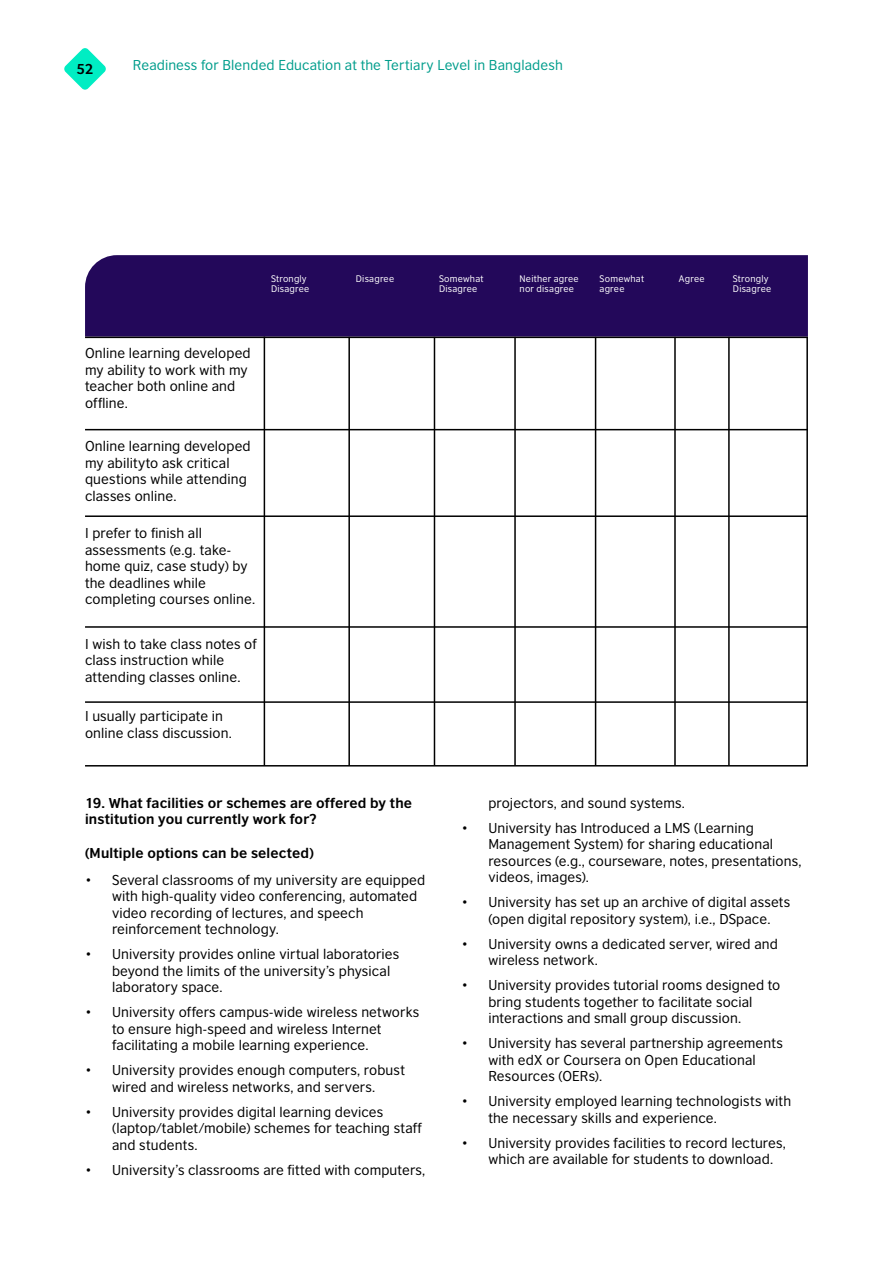
<style>
.page{position:relative;width:893px;height:1263px;background:#fff}
.page>*{position:absolute;margin:0;border:0;box-sizing:border-box;transform-origin:0 0}
.t1{font:13.5px/16.5px "British Council Sans";letter-spacing:.01em;color:#000}
.t2{font:700 13.5px/16.5px "British Council Sans";letter-spacing:.01em;color:#000}
.t3{font:13.5px "British Council Sans";letter-spacing:.01em;color:#009d8c}
.t4{font:9px/10.5px "British Council Sans";letter-spacing:.025em;color:#fff}
</style>
<div class="page">
<svg style="left:64px;top:48px;width:42px;height:42px"></svg>
<div style="left:85px;top:255px;width:723px;height:82px;background:#23085a"></div>
<hr style="left:85px;top:337px;width:723px;height:1px;background:#000">
<hr style="left:85px;top:429px;width:723px;height:1px;background:#000">
<hr style="left:85px;top:515px;width:723px;height:2px;background:#000">
<hr style="left:85px;top:626px;width:723px;height:2px;background:#000">
<hr style="left:85px;top:701px;width:723px;height:2px;background:#000">
<hr style="left:85px;top:765px;width:723px;height:1px;background:#000">
<hr style="left:264px;top:337px;width:1px;height:429px;background:#000">
<hr style="left:348px;top:337px;width:2px;height:429px;background:#000">
<hr style="left:434px;top:337px;width:1px;height:428px;background:#000">
<hr style="left:806px;top:337px;width:2px;height:428px;background:#000">
<hr style="left:514px;top:337px;width:2px;height:428px;background:#000">
<hr style="left:595px;top:337px;width:1px;height:428px;background:#000">
<hr style="left:674px;top:337px;width:2px;height:428px;background:#000">
<hr style="left:728px;top:337px;width:2px;height:428px;background:#000">
<p class="t2" style="left:77px;top:59px;width:18px">52</p>
<p class="t3" style="left:133px;top:53px;width:431px">Readiness for Blended Education at the Tertiary Level in Bangladesh</p>
<p class="t4" style="left:271px;top:272px;width:40px">Strongly<br>Disagree</p>
<p class="t4" style="left:356px;top:272px;width:40px">Disagree</p>
<p class="t4" style="left:439px;top:272px;width:46px">Somewhat<br>Disagree</p>
<p class="t4" style="left:520px;top:272px;width:61px">Neither agree nor disagree</p>
<p class="t4" style="left:600px;top:272px;width:46px">Somewhat agree</p>
<p class="t4" style="left:679px;top:272px;width:27px">Agree</p>
<p class="t4" style="left:733px;top:272px;width:40px">Strongly<br>Disagree</p>
<p class="t1" style="left:85px;top:344px;width:167px">Online learning developed my ability to work with my teacher both online and offline.</p>
<p class="t1" style="left:85px;top:437px;width:167px">Online learning developed my abilityto ask critical questions while attending classes online.</p>
<p class="t1" style="left:85px;top:524px;width:172px">I prefer to finish all assessments (e.g. take&shy;home quiz, case study) by the deadlines while completing courses online.</p>
<p class="t1" style="left:85px;top:634px;width:173px">I wish to take class notes of class instruction while attending classes online.</p>
<p class="t1" style="left:85px;top:707px;width:148px">I usually participate in online class discussion.</p>
<p class="t2" style="left:85px;top:793px;width:329px">19. What facilities or schemes are offered by the institution you currently work for?</p>
<p class="t2" style="left:85px;top:843px;width:230px">(Multiple options can be selected)</p>
<p class="t1" style="left:112px;top:870px;width:315px;text-indent:-27px">• Several classrooms of my university are equipped with high-quality video conferencing, automated video recording of lectures, and speech reinforcement technology.</p>
<p class="t1" style="left:112px;top:945px;width:289px;text-indent:-27px">• University provides online virtual laboratories beyond the limits of the university’s physical laboratory space.</p>
<p class="t1" style="left:112px;top:1003px;width:309px;text-indent:-27px">• University offers campus-wide wireless networks to ensure high-speed and wireless Internet facilitating a mobile learning experience.</p>
<p class="t1" style="left:85px;top:1061px;width:322px;text-align:center">• University provides enough computers, robust wired and wireless networks, and servers.</p>
<p class="t1" style="left:112px;top:1102px;width:311px;text-indent:-27px">• University provides digital learning devices (laptop/tablet/mobile) schemes for teaching staff and students.</p>
<p class="t1" style="left:85px;top:1160px;width:342px">• University’s classrooms are fitted with computers,</p>
<p class="t1" style="left:488px;top:793px;width:198px">projectors, and sound systems.</p>
<p class="t1" style="left:488px;top:818px;width:315px;text-indent:-27px">• University has Introduced a LMS (Learning Management System) for sharing educational resources (e.g., courseware, notes, presentations, videos, images).</p>
<p class="t1" style="left:461px;top:892px;width:330px;text-align:center">• University has set up an archive of digital assets (open digital repository system), i.e., DSpace.</p>
<p class="t1" style="left:488px;top:934px;width:291px;text-indent:-27px">• University owns a dedicated server, wired and wireless network.</p>
<p class="t1" style="left:488px;top:975px;width:293px;text-indent:-27px">• University provides tutorial rooms designed to bring students together to facilitate social interactions and small group discussion.</p>
<p class="t1" style="left:488px;top:1033px;width:296px;text-indent:-27px">• University has several partnership agreements with edX or Coursera on Open Educational<br>Resources (OERs).</p>
<p class="t1" style="left:488px;top:1091px;width:304px;text-indent:-27px">• University employed learning technologists with the necessary skills and experience.</p>
<p class="t1" style="left:488px;top:1133px;width:299px;text-indent:-27px">• University provides facilities to record lectures, which are available for students to download.</p>
</div>
